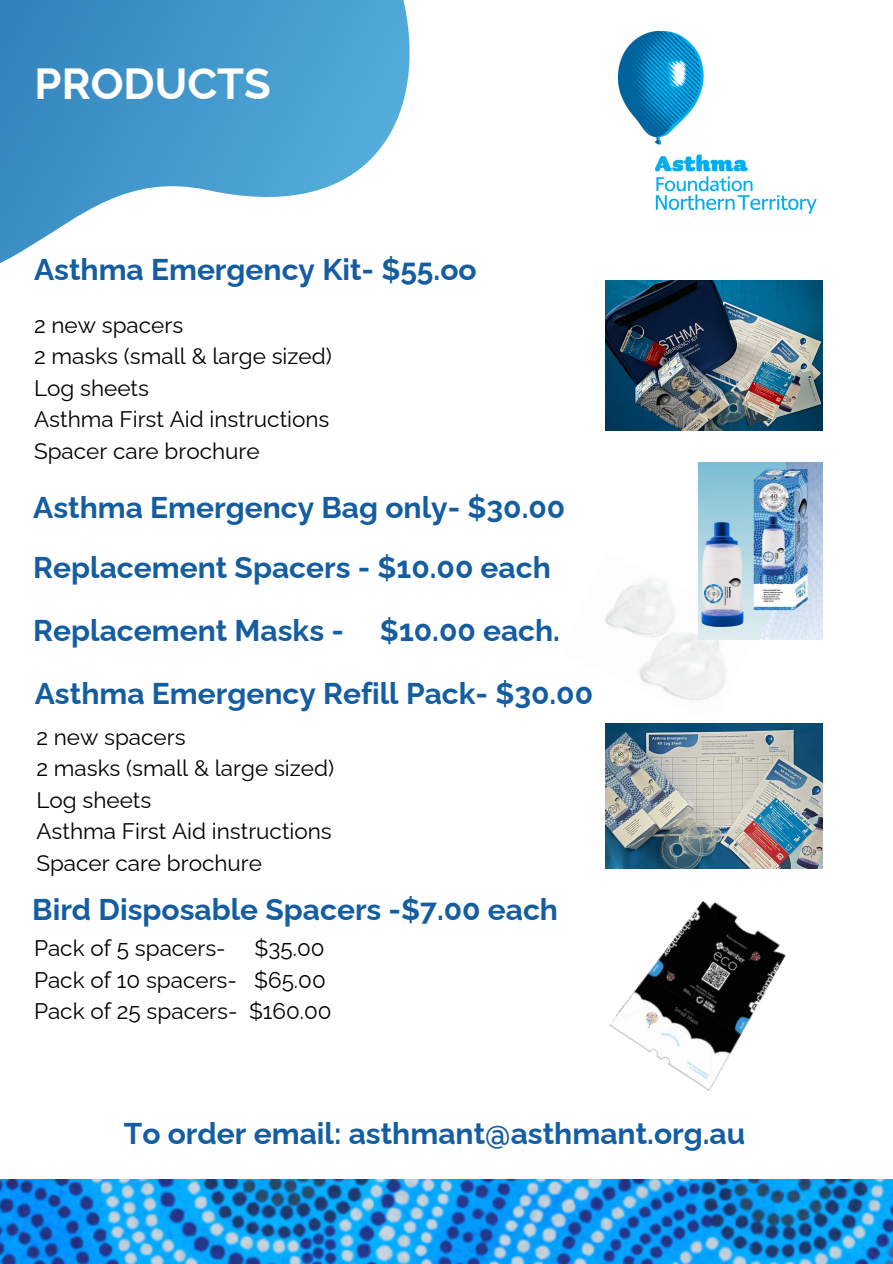
<style>
.page{position:relative;width:893px;height:1264px;background:#fff}
.page>*{position:absolute;margin:0;border:0;box-sizing:border-box;transform-origin:0 0}
.t1{font:700 43.5px "Raleway";color:#fff}
.t2{font:700 30px "Raleway";color:#145da0}
.t3{font:22.5px "Raleway";color:#000}
</style>
<div class="page">
<img style="left:0;top:1179px;width:892px;height:84px">
<img style="left:666px;top:31px;width:151px;height:183px">
<svg style="left:0;top:0;width:666px;height:431px"></svg>
<img style="left:609px;top:901px;width:177px;height:190px">
<img style="left:606px;top:280px;width:216px;height:150px">
<img style="left:605px;top:578px;width:155px;height:123px">
<img style="left:698px;top:462px;width:124px;height:177px">
<img style="left:606px;top:723px;width:216px;height:145px">
<p class="t1" style="left:35px;top:58px;width:238px">PRODUCTS</p>
<p class="t2" style="left:34px;top:252px;width:444px">Asthma Emergency Kit- $55.oo</p>
<p class="t3" style="left:34px;top:312px;width:151px">2 new spacers</p>
<p class="t3" style="left:34px;top:343px;width:299px">2 masks (small &amp; large sized)</p>
<p class="t3" style="left:34px;top:375px;width:116px">Log sheets</p>
<p class="t3" style="left:34px;top:406px;width:297px">Asthma First Aid instructions</p>
<p class="t3" style="left:34px;top:438px;width:227px">Spacer care brochure</p>
<p class="t2" style="left:33px;top:490px;width:533px">Asthma Emergency Bag only- $30.00</p>
<p class="t2" style="left:33px;top:550px;width:519px">Replacement Spacers - $10.00 each</p>
<p class="t2" style="left:33px;top:613px;width:528px">Replacement Masks - $10.00 each.</p>
<p class="t2" style="left:35px;top:675px;width:559px">Asthma Emergency Refill Pack- $30.00</p>
<p class="t3" style="left:36px;top:723px;width:151px">2 new spacers</p>
<p class="t3" style="left:36px;top:755px;width:299px">2 masks (small &amp; large sized)</p>
<p class="t3" style="left:36px;top:786px;width:116px">Log sheets</p>
<p class="t3" style="left:36px;top:818px;width:297px">Asthma First Aid instructions</p>
<p class="t3" style="left:36px;top:849px;width:227px">Spacer care brochure</p>
<p class="t2" style="left:32px;top:891px;width:527px">Bird Disposable Spacers -$7.00 each</p>
<p class="t3" style="left:34px;top:935px;width:193px">Pack of 5 spacers-</p>
<p class="t3" style="left:254px;top:935px;width:71px">$35.00</p>
<p class="t3" style="left:34px;top:966px;width:293px">Pack of 10 spacers- $65.00</p>
<p class="t3" style="left:34px;top:998px;width:299px">Pack of 25 spacers- $160.00</p>
<p class="t2" style="left:124px;top:1116px;width:623px">To order email: asthmant@asthmant.org.au</p>
</div>
